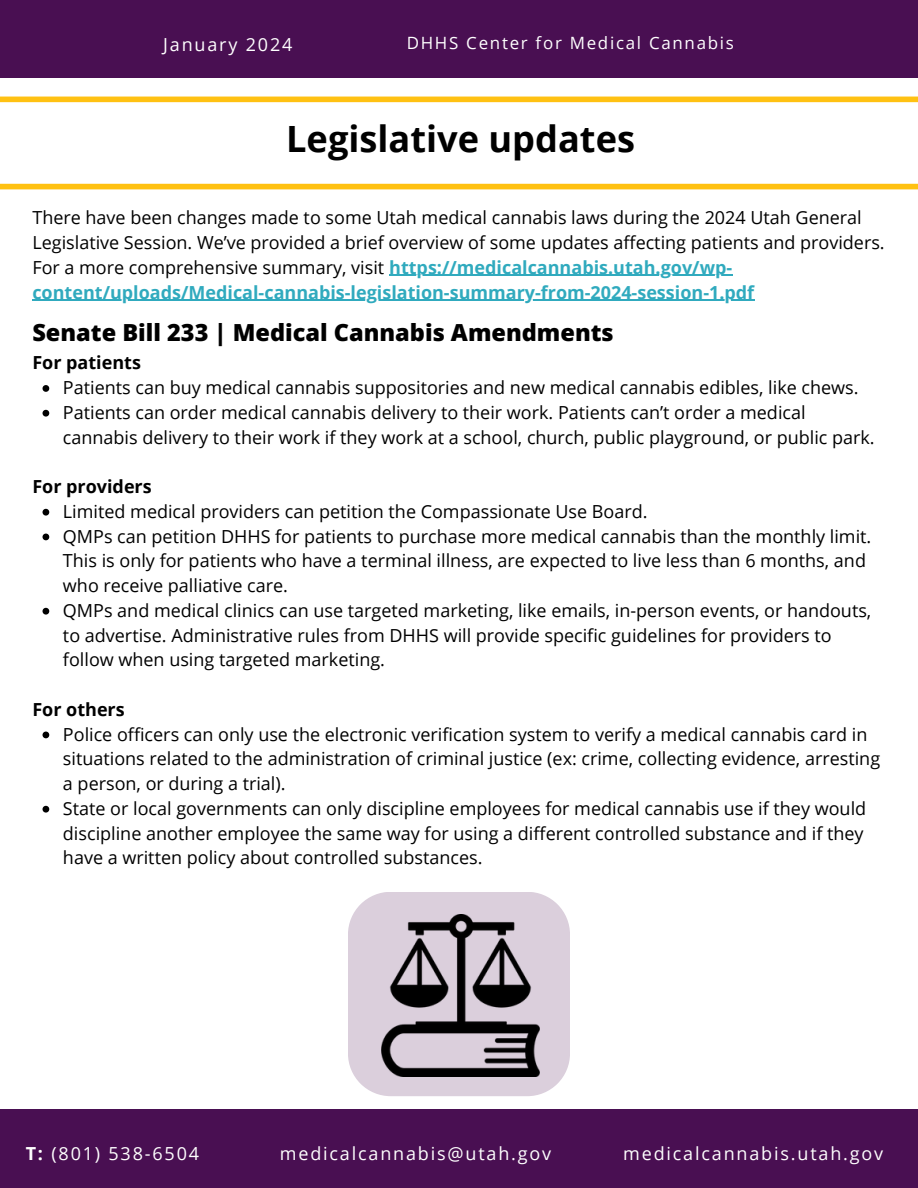
<style>
.page{position:relative;width:918px;height:1188px;background:#fff}
.page>*{position:absolute;margin:0;border:0;box-sizing:border-box;transform-origin:0 0}
.t1{font:700 36.15px "Open Sans";color:#000}
.t2{font:800 23.55px "Open Sans";color:#000}
.t3{font:18px/24.8px "Open Sans";color:#000}
.t4{font:18px "Open Sans";letter-spacing:.1em;color:#fff}
.t5{font:700 18px "Open Sans";color:#000}
.t6{font:16.95px "Open Sans";letter-spacing:.1em;color:#fff}
.s1{font-weight:700;color:#30aabe}
.s2{font-weight:700}
</style>
<div class="page">
<div style="left:0;top:0;width:918px;height:77px;background:#490f52"></div>
<div style="left:0;top:1109px;width:918px;height:79px;background:#490f52"></div>
<div style="left:0;top:184px;width:918px;height:5px;background:#ffc112"></div>
<div style="left:0;top:97px;width:918px;height:5px;background:#ffc112"></div>
<svg style="left:43px;top:385px;width:6px;height:7px"></svg>
<svg style="left:43px;top:410px;width:6px;height:7px"></svg>
<svg style="left:43px;top:509px;width:6px;height:7px"></svg>
<svg style="left:43px;top:534px;width:6px;height:6px"></svg>
<svg style="left:43px;top:608px;width:6px;height:7px"></svg>
<svg style="left:43px;top:732px;width:6px;height:6px"></svg>
<svg style="left:43px;top:806px;width:6px;height:7px"></svg>
<svg style="left:348px;top:892px;width:222px;height:204px;background:#dcd1dd"></svg>
<img style="left:381px;top:914px;width:159px;height:162px">
<hr style="left:389px;top:275px;width:343px;height:1px;background:#30aabe">
<hr style="left:32px;top:300px;width:723px;height:1px;background:#30aabe">
<p class="t4" style="left:163px;top:32px;width:131px">January 2024</p>
<p class="t6" style="left:407px;top:31px;width:329px">DHHS Center for Medical Cannabis</p>
<h1 class="t1" style="left:286px;top:114px;width:350px">Legislative updates</h1>
<p class="t3" style="left:32px;top:205px;width:854px">There have been changes made to some Utah medical cannabis laws during the 2024 Utah General Legislative Session. We’ve provided a brief overview of some updates affecting patients and providers.<br>For a more comprehensive summary, visit <span class="s1">https://medicalcannabis.utah.gov/wp&shy;content/uploads/Medical-cannabis-legislation-summary-from-2024-session-1.pdf</span></p>
<h2 class="t2" style="left:32px;top:316px;width:583px">Senate Bill 233 | Medical Cannabis Amendments</h2>
<p class="t5" style="left:32px;top:350px;width:110px">For patients</p>
<p class="t3" style="left:63px;top:375px;width:813px">Patients can buy medical cannabis suppositories and new medical cannabis edibles, like chews.<br>Patients can order medical cannabis delivery to their work. Patients can’t order a medical cannabis delivery to their work if they work at a school, church, public playground, or public park.</p>
<p class="t5" style="left:32px;top:474px;width:121px">For providers</p>
<p class="t3" style="left:63px;top:498px;width:810px">Limited medical providers can petition the Compassionate Use Board.<br>QMPs can petition DHHS for patients to purchase more medical cannabis than the monthly limit.<br>This is only for patients who have a terminal illness, are expected to live less than 6 months, and who receive palliative care.<br>QMPs and medical clinics can use targeted marketing, like emails, in-person events, or handouts, to advertise. Administrative rules from DHHS will provide specific guidelines for providers to follow when using targeted marketing.</p>
<p class="t5" style="left:32px;top:697px;width:94px">For others</p>
<p class="t3" style="left:63px;top:721px;width:819px">Police officers can only use the electronic verification system to verify a medical cannabis card in situations related to the administration of criminal justice (ex: crime, collecting evidence, arresting a person, or during a trial).<br>State or local governments can only discipline employees for medical cannabis use if they would discipline another employee the same way for using a different controlled substance and if they have a written policy about controlled substances.</p>
<p class="t4" style="left:26px;top:1141px;width:175px"><span class="s2">T:</span> (801) 538-6504</p>
<p class="t4" style="left:280px;top:1141px;width:273px">medicalcannabis@utah.gov</p>
<p class="t4" style="left:623px;top:1141px;width:262px">medicalcannabis.utah.gov</p>
</div>
